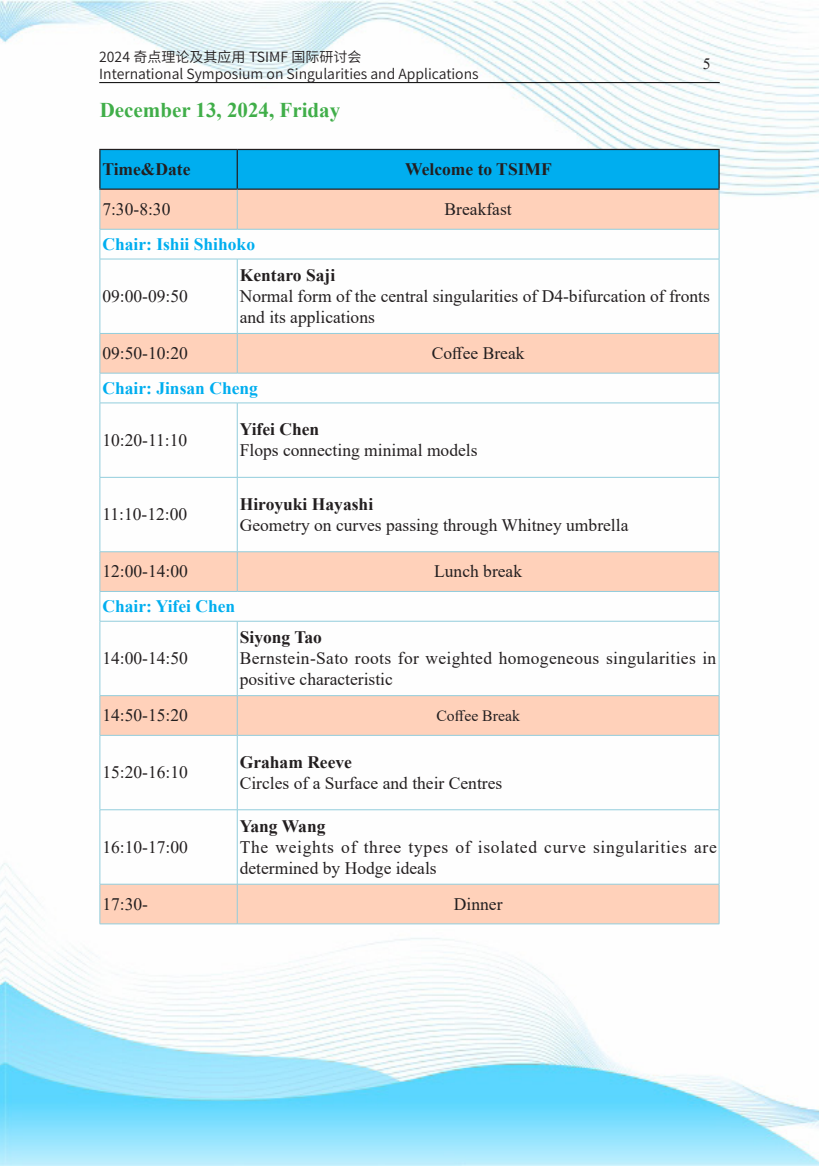
<style>
.page{position:relative;width:819px;height:1166px;background:#fff}
.page>*{position:absolute;margin:0;border:0;box-sizing:border-box;transform-origin:0 0}
.摘要时间{font:700 21px "Times New Roman";color:#40ae49}
.报告人内容{font:17.5px/21px "Times New Roman";color:#231f20}
.报告人内容-2{font:700 17.5px "Times New Roman";color:#231f20}
.报告人内容-3{font:17.5px/21px "Times New Roman";letter-spacing:.02em;color:#231f20}
.报告人内容-4{font:17.5px/21px "Times New Roman";letter-spacing:.04em;color:#231f20}
.报告人内容-5{font:700 17.5px "Times New Roman";color:#00aeef}
.报告人内容-6{font:15.75px "Times New Roman";color:#231f20}
.t1{font:14px/17.5px "Source Han Sans SC";color:#231f20}
</style>
<div class="page">
<img style="left:0;top:0;width:819px;height:1166px">
<hr style="left:99px;top:82px;width:620px;height:1px;background:#000">
<div style="left:100px;top:150px;width:618px;height:39px;background:#00aeef"></div>
<svg style="left:101px;top:190px;width:617px;height:733px"></svg>
<hr style="left:99px;top:149px;width:138px;height:1px;background:#231f20">
<hr style="left:99px;top:150px;width:1px;height:39px;background:#231f20">
<hr style="left:237px;top:149px;width:482px;height:1px;background:#231f20">
<hr style="left:236px;top:150px;width:2px;height:39px;background:#231f20">
<hr style="left:718px;top:150px;width:1px;height:39px;background:#231f20">
<hr style="left:99px;top:189px;width:138px;height:1px;background:#231f20">
<hr style="left:237px;top:189px;width:482px;height:1px;background:#231f20">
<hr style="left:100px;top:190px;width:1px;height:39px;background:#92cddc">
<hr style="left:237px;top:190px;width:1px;height:39px;background:#92cddc">
<hr style="left:718px;top:190px;width:1px;height:39px;background:#92cddc">
<hr style="left:100px;top:229px;width:137px;height:1px;background:#92cddc">
<hr style="left:100px;top:229px;width:1px;height:30px;background:#92cddc">
<hr style="left:237px;top:229px;width:482px;height:1px;background:#92cddc">
<hr style="left:718px;top:229px;width:1px;height:30px;background:#92cddc">
<hr style="left:100px;top:259px;width:137px;height:1px;background:#92cddc">
<hr style="left:100px;top:259px;width:1px;height:74px;background:#92cddc">
<hr style="left:237px;top:259px;width:482px;height:1px;background:#92cddc">
<hr style="left:237px;top:259px;width:1px;height:74px;background:#92cddc">
<hr style="left:718px;top:259px;width:1px;height:74px;background:#92cddc">
<hr style="left:100px;top:333px;width:137px;height:1px;background:#92cddc">
<hr style="left:100px;top:334px;width:1px;height:39px;background:#92cddc">
<hr style="left:237px;top:333px;width:482px;height:1px;background:#92cddc">
<hr style="left:237px;top:334px;width:1px;height:39px;background:#92cddc">
<hr style="left:718px;top:334px;width:1px;height:39px;background:#92cddc">
<hr style="left:100px;top:373px;width:137px;height:1px;background:#92cddc">
<hr style="left:100px;top:373px;width:1px;height:30px;background:#92cddc">
<hr style="left:237px;top:373px;width:482px;height:1px;background:#92cddc">
<hr style="left:718px;top:373px;width:1px;height:30px;background:#92cddc">
<hr style="left:100px;top:403px;width:137px;height:1px;background:#92cddc">
<hr style="left:100px;top:403px;width:1px;height:74px;background:#92cddc">
<hr style="left:237px;top:403px;width:482px;height:1px;background:#92cddc">
<hr style="left:237px;top:403px;width:1px;height:74px;background:#92cddc">
<hr style="left:718px;top:403px;width:1px;height:74px;background:#92cddc">
<hr style="left:100px;top:477px;width:137px;height:1px;background:#92cddc">
<hr style="left:100px;top:477px;width:1px;height:74px;background:#92cddc">
<hr style="left:237px;top:477px;width:482px;height:1px;background:#92cddc">
<hr style="left:237px;top:477px;width:1px;height:74px;background:#92cddc">
<hr style="left:718px;top:477px;width:1px;height:74px;background:#92cddc">
<hr style="left:100px;top:551px;width:137px;height:1px;background:#92cddc">
<hr style="left:100px;top:552px;width:1px;height:39px;background:#92cddc">
<hr style="left:237px;top:551px;width:482px;height:1px;background:#92cddc">
<hr style="left:237px;top:552px;width:1px;height:39px;background:#92cddc">
<hr style="left:718px;top:552px;width:1px;height:39px;background:#92cddc">
<hr style="left:100px;top:591px;width:137px;height:1px;background:#92cddc">
<svg style="left:100px;top:592px;width:1px;height:29px"></svg>
<hr style="left:237px;top:591px;width:482px;height:1px;background:#92cddc">
<svg style="left:718px;top:592px;width:1px;height:29px"></svg>
<hr style="left:100px;top:621px;width:137px;height:1px;background:#92cddc">
<hr style="left:100px;top:621px;width:1px;height:74px;background:#92cddc">
<hr style="left:237px;top:621px;width:482px;height:1px;background:#92cddc">
<hr style="left:237px;top:621px;width:1px;height:74px;background:#92cddc">
<hr style="left:718px;top:621px;width:1px;height:74px;background:#92cddc">
<hr style="left:100px;top:695px;width:137px;height:1px;background:#92cddc">
<hr style="left:100px;top:696px;width:1px;height:39px;background:#92cddc">
<hr style="left:237px;top:695px;width:482px;height:1px;background:#92cddc">
<hr style="left:237px;top:696px;width:1px;height:39px;background:#92cddc">
<hr style="left:718px;top:696px;width:1px;height:39px;background:#92cddc">
<hr style="left:100px;top:735px;width:137px;height:1px;background:#92cddc">
<hr style="left:100px;top:735px;width:1px;height:74px;background:#92cddc">
<hr style="left:237px;top:735px;width:482px;height:1px;background:#92cddc">
<hr style="left:237px;top:735px;width:1px;height:74px;background:#92cddc">
<hr style="left:718px;top:735px;width:1px;height:74px;background:#92cddc">
<hr style="left:100px;top:809px;width:137px;height:1px;background:#92cddc">
<hr style="left:100px;top:810px;width:1px;height:74px;background:#92cddc">
<hr style="left:237px;top:809px;width:482px;height:1px;background:#92cddc">
<hr style="left:237px;top:810px;width:1px;height:74px;background:#92cddc">
<hr style="left:718px;top:810px;width:1px;height:74px;background:#92cddc">
<hr style="left:100px;top:884px;width:137px;height:1px;background:#92cddc">
<hr style="left:100px;top:884px;width:1px;height:39px;background:#92cddc">
<hr style="left:237px;top:884px;width:482px;height:1px;background:#92cddc">
<hr style="left:237px;top:884px;width:1px;height:39px;background:#92cddc">
<hr style="left:718px;top:884px;width:1px;height:39px;background:#92cddc">
<hr style="left:100px;top:923px;width:137px;height:1px;background:#92cddc">
<hr style="left:237px;top:923px;width:482px;height:1px;background:#92cddc">
<p class="t1" style="left:99px;top:48px;width:381px">2024 奇点理论及其应用 TSIMF 国际研讨会<br>International Symposium on Singularities and Applications</p>
<p class="报告人内容-6" style="left:702px;top:53px;width:9px">5</p>
<p class="摘要时间" style="left:100px;top:94px;width:242px">December 13, 2024, Friday</p>
<p class="报告人内容-2" style="left:102px;top:157px;width:90px">Time&amp;Date</p>
<p class="报告人内容-2" style="left:405px;top:157px;width:148px">Welcome to TSIMF</p>
<p class="报告人内容" style="left:102px;top:198px;width:70px">7:30-8:30</p>
<p class="报告人内容" style="left:444px;top:198px;width:69px">Breakfast</p>
<p class="报告人内容-5" style="left:102px;top:231px;width:154px">Chair: Ishii Shihoko</p>
<p class="报告人内容" style="left:102px;top:285px;width:87px">09:00-09:50</p>
<p class="报告人内容-2" style="left:240px;top:262px;width:97px">Kentaro Saji</p>
<p class="报告人内容" style="left:240px;top:285px;width:471px">Normal form of the central singularities of D4-bifurcation of fronts and its applications</p>
<p class="报告人内容" style="left:102px;top:342px;width:87px">09:50-10:20</p>
<p class="报告人内容" style="left:432px;top:342px;width:94px">Coffee Break</p>
<p class="报告人内容-5" style="left:102px;top:375px;width:157px">Chair: Jinsan Cheng</p>
<p class="报告人内容" style="left:102px;top:429px;width:86px">10:20-11:10</p>
<p class="报告人内容-2" style="left:240px;top:417px;width:81px">Yifei Chen</p>
<p class="报告人内容" style="left:240px;top:439px;width:239px">Flops connecting minimal models</p>
<p class="报告人内容" style="left:102px;top:503px;width:86px">11:10-12:00</p>
<p class="报告人内容-2" style="left:240px;top:491px;width:135px">Hiroyuki Hayashi</p>
<p class="报告人内容" style="left:240px;top:514px;width:390px">Geometry on curves passing through Whitney umbrella</p>
<p class="报告人内容" style="left:102px;top:560px;width:87px">12:00-14:00</p>
<p class="报告人内容" style="left:434px;top:560px;width:89px">Lunch break</p>
<p class="报告人内容-5" style="left:102px;top:594px;width:134px">Chair: Yifei Chen</p>
<p class="报告人内容" style="left:102px;top:647px;width:87px">14:00-14:50</p>
<p class="报告人内容-2" style="left:240px;top:625px;width:84px">Siyong Tao</p>
<p class="报告人内容-3" style="left:240px;top:647px;width:478px">Bernstein-Sato roots for weighted homogeneous singularities in positive characteristic</p>
<p class="报告人内容" style="left:102px;top:704px;width:87px">14:50-15:20</p>
<p class="报告人内容-6" style="left:436px;top:704px;width:85px">Coffee Break</p>
<p class="报告人内容" style="left:102px;top:761px;width:87px">15:20-16:10</p>
<p class="报告人内容" style="left:102px;top:836px;width:87px">16:10-17:00</p>
<p class="报告人内容-2" style="left:240px;top:749px;width:114px">Graham Reeve</p>
<p class="报告人内容" style="left:240px;top:772px;width:264px">Circles of a Surface and their Centres</p>
<p class="报告人内容-2" style="left:240px;top:813px;width:87px">Yang Wang</p>
<p class="报告人内容-4" style="left:240px;top:836px;width:478px">The weights of three types of isolated curve singularities are determined by Hodge ideals</p>
<p class="报告人内容" style="left:102px;top:893px;width:47px">17:30-</p>
<p class="报告人内容" style="left:454px;top:893px;width:50px">Dinner</p>
</div>
